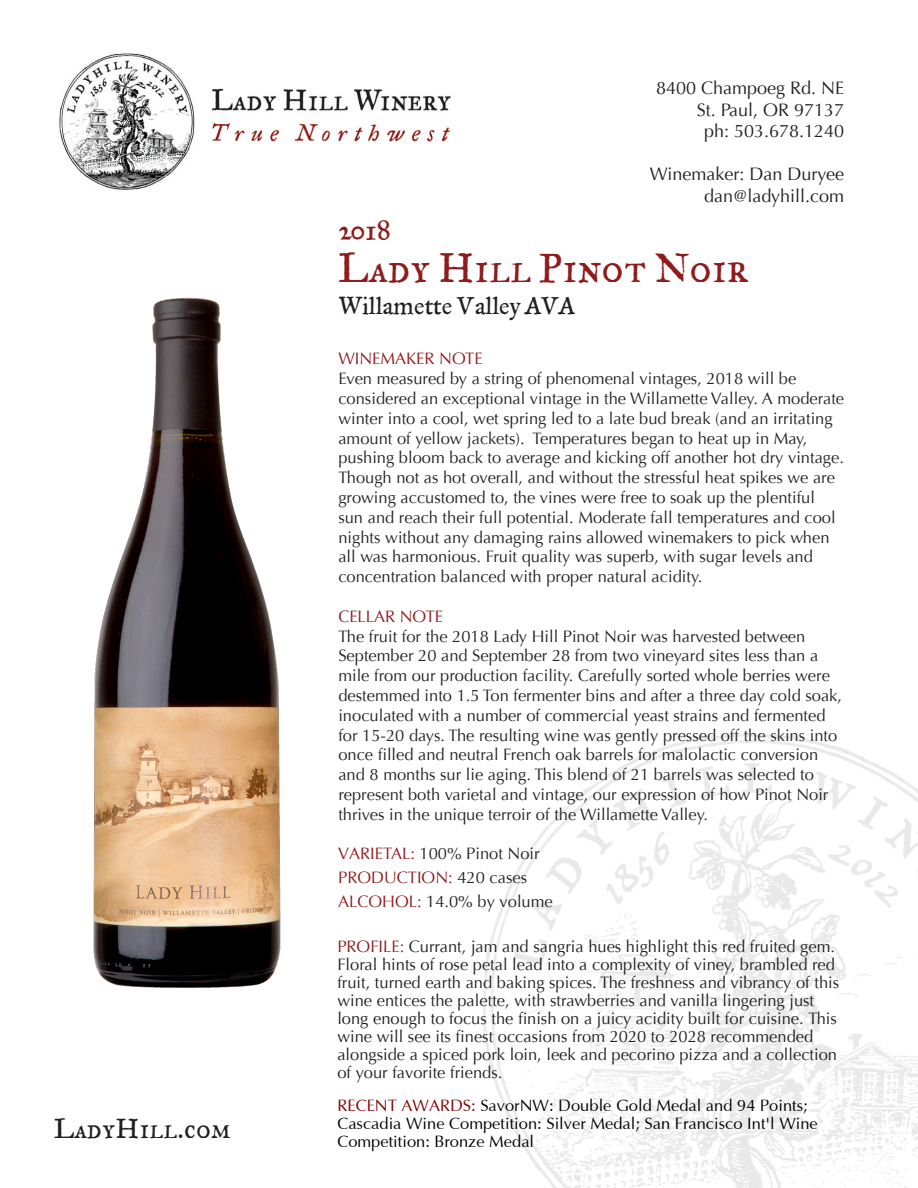
<style>
.page{position:relative;width:918px;height:1188px;background:#fff}
.page>*{position:absolute;margin:0;border:0;box-sizing:border-box;transform-origin:0 0}
.t1{font:45px "Historical Fell Type Roman SC";color:#8f1b1c}
.t2{font:30px "Historical Fell Type Roman SC";color:#231f20}
.t3{font:30px "Historical Fell Type Roman";color:#8f1b1c}
.t4{font:27px "Historical Fell Type Roman";color:#231f20}
.t5{font:18px/21.6px "Optima";color:#231f20;text-align:right}
.t6{font:16.5px/19.8px "Optima";color:#262223}
.t7{font:16.5px/18px "Optima";color:#231f20}
.t8{font:16.5px/18px "Optima";color:#000}
.t9{font:16.5px "Optima";color:#8f1b1c}
.s1{color:#8f1b1c}
.s2{color:#800000}
</style>
<div class="page">
<img style="left:59px;top:53px;width:392px;height:137px">
<img style="left:482px;top:734px;width:436px;height:454px">
<img style="left:93px;top:297px;width:188px;height:691px">
<h2 class="t2" style="left:54px;top:1114px;width:178px">LadyHill.com</h2>
<p class="t3" style="left:338px;top:215px;width:54px">2018</p>
<p class="t5" style="left:656px;top:77px;width:190px">8400 Champoeg Rd. NE<br>St. Paul, OR 97137<br>ph: 503.678.1240</p>
<p class="t5" style="left:650px;top:164px;width:196px">Winemaker: Dan Duryee dan@ladyhill.com</p>
<p class="t1" style="left:338px;top:246px;width:411px">Lady Hill Pinot Noir</p>
<p class="t4" style="left:338px;top:293px;width:238px">Willamette Valley AVA</p>
<p class="t9" style="left:338px;top:349px;width:146px">WINEMAKER NOTE</p>
<p class="t6" style="left:338px;top:369px;width:507px">Even measured by a string of phenomenal vintages, 2018 will be considered an exceptional vintage in the Willamette Valley. A moderate winter into a cool, wet spring led to a late bud break (and an irritating amount of yellow jackets). Temperatures began to heat up in May, pushing bloom back to average and kicking off another hot dry vintage.<br>Though not as hot overall, and without the stressful heat spikes we are growing accustomed to, the vines were free to soak up the plentiful<br>sun and reach their full potential. Moderate fall temperatures and cool nights without any damaging rains allowed winemakers to pick when all was harmonious. Fruit quality was superb, with sugar levels and concentration balanced with proper natural acidity.</p>
<p class="t9" style="left:338px;top:607px;width:106px">CELLAR NOTE</p>
<p class="t6" style="left:338px;top:626px;width:505px">The fruit for the 2018 Lady Hill Pinot Noir was harvested between September 20 and September 28 from two vineyard sites less than a mile from our production facility. Carefully sorted whole berries were destemmed into 1.5 Ton fermenter bins and after a three day cold soak, inoculated with a number of commercial yeast strains and fermented for 15-20 days. The resulting wine was gently pressed off the skins into once filled and neutral French oak barrels for malolactic conversion and 8 months sur lie aging. This blend of 21 barrels was selected to represent both varietal and vintage, our expression of how Pinot Noir thrives in the unique terroir of the Willamette Valley.</p>
<p class="t6" style="left:338px;top:841px;width:216px;line-height:24px"><span class="s1">VARIETAL</span><span class="s1">:</span> 100% Pinot Noir<br><span class="s1">PRODUCTION:</span> 420 cases<br><span class="s1">ALCOHOL:</span> 14.0% by volume</p>
<p class="t7" style="left:337px;top:938px;width:503px"><span class="s1">PROFILE:</span> Currant, jam and sangria hues highlight this red fruited gem.<br>Floral hints of rose petal lead into a complexity of viney, brambled red fruit, turned earth and baking spices. The freshness and vibrancy of this wine entices the palette, with strawberries and vanilla lingering just long enough to focus the finish on a juicy acidity built for cuisine. This wine will see its finest occasions from 2020 to 2028 recommended alongside a spiced pork loin, leek and pecorino pizza and a collection of your favorite friends.</p>
<p class="t8" style="left:337px;top:1097px;width:482px"><span class="s2">RECENT AWARDS:</span> SavorNW: Double Gold Medal and 94 Points;<br>Cascadia Wine Competition: Silver Medal; San Francisco Int'l Wine<br>Competition: Bronze Medal</p>
</div>
